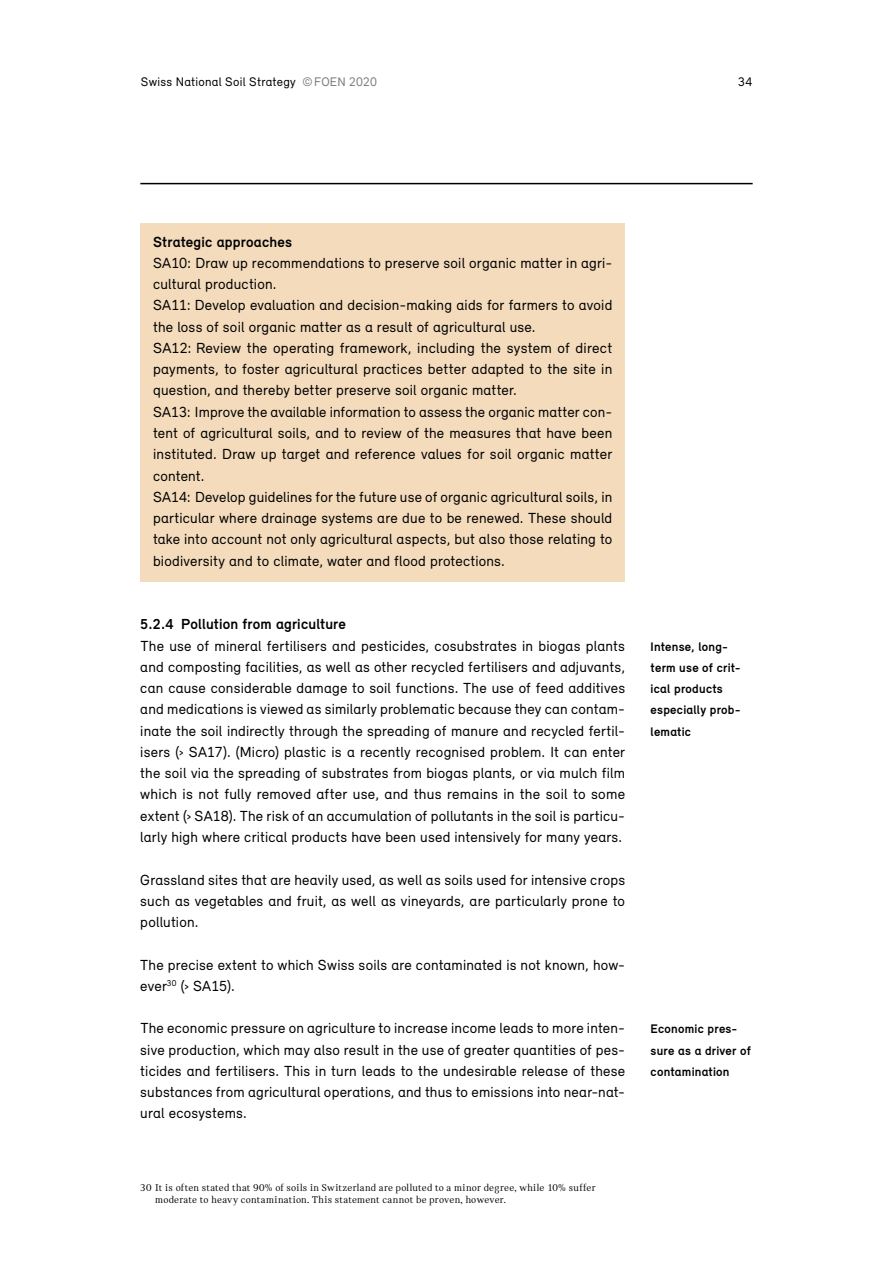
<style>
.page{position:relative;width:893px;height:1263px;background:#fff}
.page>*{position:absolute;margin:0;border:0;box-sizing:border-box;transform-origin:0 0}
._07_Inhalt_07_Grundtext{font:15px/21.3px "Relevant";letter-spacing:.015em;color:#000;text-align:justify}
._11_Kasten_11_Grundtext{font:15px/21.3px "Relevant";letter-spacing:.015em;color:#000}
._11_Kasten_11_Grundtext_Abstand_nach{font:15px/21.3px "Relevant";letter-spacing:.01em;color:#000;text-align:justify}
._07_Inhalt_07_Untertitel_nr_Stufe_1{font:700 15px "Relevant";letter-spacing:.01em;color:#000}
._11_Kasten_11_Untertitel{font:700 15px "Relevant";letter-spacing:.015em;color:#000}
._07_Inhalt_07_Marginalie_Titel{font:700 12.75px/21.3px "Relevant";letter-spacing:.02em;color:#000}
.t1{font:12.75px "Relevant";letter-spacing:.02em;color:#000}
._09_Fusszeile_09_Fusszeile{font:10.5px/12.8px "Catalog";letter-spacing:.02em;color:#000}
.s1{color:#7c7c7c}
</style>
<div class="page">
<hr style="left:140px;top:183px;width:613px;height:1px;background:#000">
<div style="left:140px;top:223px;width:485px;height:27px;background:#f3dbbc"></div>
<div style="left:140px;top:244px;width:485px;height:62px;background:#f3dbbc"></div>
<div style="left:140px;top:286px;width:485px;height:62px;background:#f3dbbc"></div>
<div style="left:140px;top:329px;width:485px;height:83px;background:#f3dbbc"></div>
<div style="left:140px;top:393px;width:485px;height:104px;background:#f3dbbc"></div>
<div style="left:140px;top:478px;width:485px;height:104px;background:#f3dbbc"></div>
<p class="t1" style="left:141px;top:74px;width:238px">Swiss National Soil Strategy <span class="s1">©FOEN 2020</span></p>
<p class="t1" style="left:738px;top:74px;width:16px">34</p>
<h3 class="_11_Kasten_11_Untertitel" style="left:153px;top:232px;width:141px">Strategic approaches</h3>
<p class="_11_Kasten_11_Grundtext" style="left:153px;top:252px;width:461px">SA10: Draw up recommendations to preserve soil organic matter in agri&shy;cultural production.</p>
<p class="_11_Kasten_11_Grundtext" style="left:153px;top:294px;width:461px">SA11: Develop evaluation and decision-making aids for farmers to avoid the loss of soil organic matter as a result of agricultural use.</p>
<p class="_11_Kasten_11_Grundtext" style="left:153px;top:337px;width:461px;text-align:justify">SA12: Review the operating framework, including the system of direct payments, to foster agricultural practices better adapted to the site in question, and thereby better preserve soil organic matter.</p>
<p class="_11_Kasten_11_Grundtext" style="left:153px;top:401px;width:461px;text-align:justify">SA13: Improve the available information to assess the organic matter con&shy;tent of agricultural soils, and to review of the measures that have been instituted. Draw up target and reference values for soil organic matter content.</p>
<p class="_11_Kasten_11_Grundtext_Abstand_nach" style="left:153px;top:486px;width:461px">SA14: Develop guidelines for the future use of organic agricultural soils, in particular where drainage systems are due to be renewed. These should take into account not only agricultural aspects, but also those relating to biodiversity and to climate, water and flood protections.</p>
<h4 class="_07_Inhalt_07_Untertitel_nr_Stufe_1" style="left:140px;top:615px;width:207px">5.2.4 Pollution from agriculture</h4>
<p class="_07_Inhalt_07_Grundtext" style="left:140px;top:635px;width:486px">The use of mineral fertilisers and pesticides, cosubstrates in biogas plants and composting facilities, as well as other recycled fertilisers and adjuvants, can cause considerable damage to soil functions. The use of feed additives and medications is viewed as similarly problematic because they can contam&shy;inate the soil indirectly through the spreading of manure and recycled fertil&shy;isers (› SA17). (Micro) plastic is a recently recognised problem. It can enter the soil via the spreading of substrates from biogas plants, or via mulch film which is not fully removed after use, and thus remains in the soil to some extent (› SA18). The risk of an accumulation of pollutants in the soil is particu&shy;larly high where critical products have been used intensively for many years.</p>
<p class="_07_Inhalt_07_Grundtext" style="left:140px;top:868px;width:486px">Grassland sites that are heavily used, as well as soils used for intensive crops such as vegetables and fruit, as well as vineyards, are particularly prone to pollution.</p>
<p class="_07_Inhalt_07_Grundtext" style="left:140px;top:953px;width:486px">The precise extent to which Swiss soils are contaminated is not known, how&shy;ever<sup>30</sup> (› SA15).</p>
<p class="_07_Inhalt_07_Grundtext" style="left:140px;top:1017px;width:486px">The economic pressure on agriculture to increase income leads to more inten&shy;sive production, which may also result in the use of greater quantities of pes&shy;ticides and fertilisers. This in turn leads to the undesirable release of these substances from agricultural operations, and thus to emissions into near-nat&shy;ural ecosystems.</p>
<p class="_09_Fusszeile_09_Fusszeile" style="left:155px;top:1181px;width:442px;text-indent:-15px">30 It is often stated that 90% of soils in Switzerland are polluted to a minor degree, while 10% suffer moderate to heavy contamination. This statement cannot be proven, however.</p>
<p class="_07_Inhalt_07_Marginalie_Titel" style="left:651px;top:635px;width:92px">Intense, long&shy;term use of crit&shy;ical products especially prob&shy;lematic</p>
<p class="_07_Inhalt_07_Marginalie_Titel" style="left:651px;top:1018px;width:102px">Economic pres&shy;sure as a driver of contamination</p>
</div>
